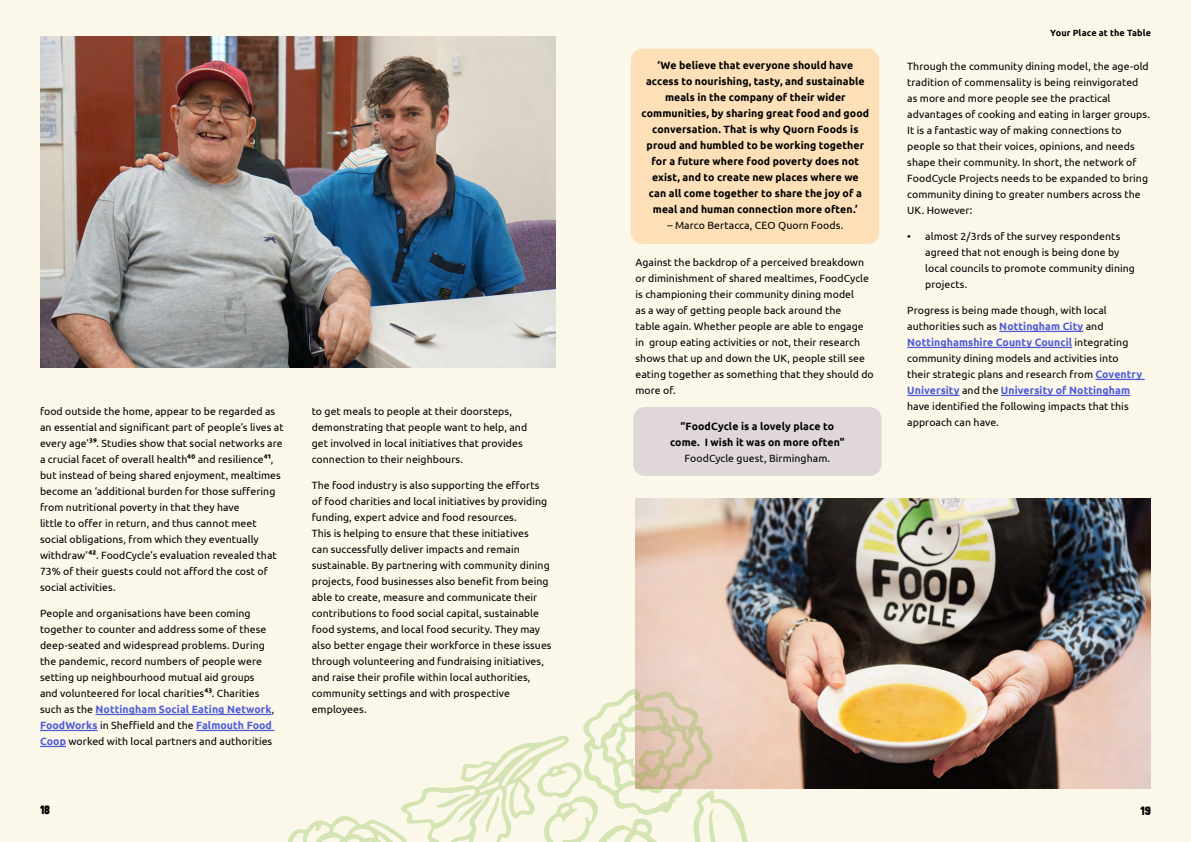
<style>
.page{position:relative;width:1191px;height:842px;background:#fbf7e9}
.page>*{position:absolute;margin:0;border:0;box-sizing:border-box;transform-origin:0 0}
.t1{font:12px "Londrina Solid";color:#000}
.t2{font:10.5px/16px "Ubuntu";letter-spacing:.005em;color:#000}
.t3{font:700 10.5px/16px "Ubuntu";letter-spacing:.005em;color:#000;text-align:center}
.t4{font:700 9px "Ubuntu";letter-spacing:.015em;color:#000}
.s1{font-weight:700}
.s2{font-weight:700;color:#4f5cd6}
.s3{font-weight:400}
</style>
<div class="page">
<div style="left:631px;top:49px;width:248px;height:195px;background:#fddfb8;border-radius:12px"></div>
<div style="left:633px;top:407px;width:248px;height:69px;background:#e0d7db;border-radius:12px"></div>
<hr style="left:96px;top:714px;width:176px;height:1px;background:#4f5cd6">
<hr style="left:40px;top:730px;width:58px;height:1px;background:#4f5cd6">
<hr style="left:196px;top:730px;width:78px;height:1px;background:#4f5cd6">
<svg style="left:40px;top:746px;width:26px;height:1px"></svg>
<img style="left:40px;top:36px;width:515px;height:331px">
<hr style="left:999px;top:331px;width:84px;height:1px;background:#4f5cd6">
<hr style="left:907px;top:347px;width:165px;height:1px;background:#4f5cd6">
<hr style="left:1095px;top:379px;width:49px;height:1px;background:#4f5cd6">
<hr style="left:907px;top:395px;width:52px;height:1px;background:#4f5cd6">
<hr style="left:1001px;top:395px;width:129px;height:1px;background:#4f5cd6">
<img style="left:635px;top:498px;width:516px;height:290px">
<svg style="left:288px;top:688px;width:461px;height:154px"></svg>
<p class="t2" style="left:40px;top:403px;width:245px">food outside the home, appear to be regarded as an essential and significant part of people’s lives at every age’<span class="s1">39</span>. Studies show that social networks are a crucial facet of overall health<span class="s1">40</span> and resilience<span class="s1">41</span>, but instead of being shared enjoyment, mealtimes become an ‘additional burden for those suffering from nutritional poverty in that they have<br>little to offer in return, and thus cannot meet social obligations, from which they eventually withdraw’<span class="s1">42</span>. FoodCycle’s evaluation revealed that 73% of their guests could not afford the cost of social activities.</p>
<p class="t2" style="left:40px;top:605px;width:236px">People and organisations have been coming together to counter and address some of these deep-seated and widespread problems. During the pandemic, record numbers of people were setting up neighbourhood mutual aid groups and volunteered for local charities<span class="s1">43</span>. Charities such as the <span class="s2">Nottingham Social Eating Network</span>, <span class="s2">FoodWorks</span> in Sheffield and the <span class="s2">Falmouth Food Coop</span> worked with local partners and authorities</p>
<p class="t2" style="left:312px;top:403px;width:217px">to get meals to people at their doorsteps, demonstrating that people want to help, and get involved in local initiatives that provides connection to their neighbours.</p>
<p class="t2" style="left:312px;top:477px;width:241px">The food industry is also supporting the efforts of food charities and local initiatives by providing funding, expert advice and food resources.<br>This is helping to ensure that these initiatives<br>can successfully deliver impacts and remain sustainable. By partnering with community dining projects, food businesses also benefit from being able to create, measure and communicate their contributions to food social capital, sustainable food systems, and local food security. They may also better engage their workforce in these issues through volunteering and fundraising initiatives, and raise their profile within local authorities, community settings and with prospective employees.</p>
<p class="t3" style="left:641px;top:58px;width:229px">‘We believe that everyone should have access to nourishing, tasty, and sustainable meals in the company of their wider communities, by sharing great food and good conversation. That is why Quorn Foods is proud and humbled to be working together for a future where food poverty does not exist, and to create new places where we<br>can all come together to share the joy of a meal and human connection more often.’</p>
<p class="t2" style="left:667px;top:217px;width:177px">– Marco Bertacca, CEO Quorn Foods.</p>
<p class="t2" style="left:635px;top:253px;width:240px">Against the backdrop of a perceived breakdown or diminishment of shared mealtimes, FoodCycle is championing their community dining model<br>as a way of getting people back around the<br>table again. Whether people are able to engage in group eating activities or not, their research shows that up and down the UK, people still see eating together as something that they should do more of.</p>
<p class="t3" style="left:670px;top:418px;width:176px">“FoodCycle is a lovely place to come. I wish it was on more often”<br><span class="s3">FoodCycle guest, Birmingham.</span></p>
<p class="t4" style="left:1050px;top:27px;width:102px">Your Place at the Table</p>
<p class="t2" style="left:907px;top:58px;width:244px">Through the community dining model, the age-old tradition of commensality is being reinvigorated as more and more people see the practical advantages of cooking and eating in larger groups.<br>It is a fantastic way of making connections to people so that their voices, opinions, and needs shape their community. In short, the network of FoodCycle Projects needs to be expanded to bring community dining to greater numbers across the UK. However:</p>
<p class="t2" style="left:925px;top:228px;width:211px;text-indent:-18px">• almost 2/3rds of the survey respondents agreed that not enough is being done by local councils to promote community dining projects.</p>
<p class="t2" style="left:907px;top:302px;width:236px">Progress is being made though, with local authorities such as <span class="s2">Nottingham City</span> and <span class="s2">Nottinghamshire County Council</span> integrating community dining models and activities into their strategic plans and research from <span class="s2">Coventry University</span> and the <span class="s2">University of Nottingham </span>have identified the following impacts that this approach can have.</p>
<p class="t1" style="left:40px;top:803px;width:12px">18</p>
<p class="t1" style="left:1140px;top:804px;width:12px">19</p>
</div>
